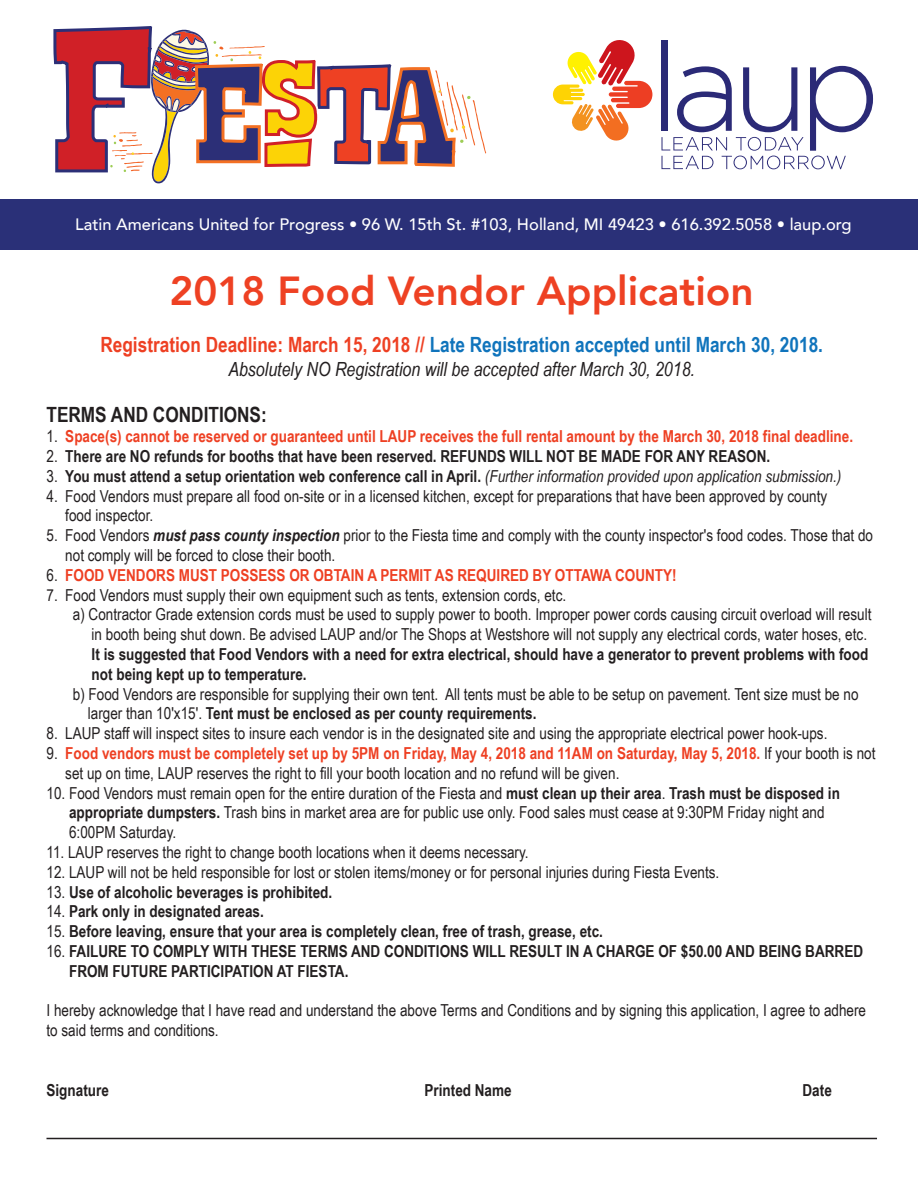
<style>
.page{position:relative;width:918px;height:1188px;background:#fff}
.page>*{position:absolute;margin:0;border:0;box-sizing:border-box;transform-origin:0 0}
.t1{font:800 40.5px "Avenir";color:#ee4123}
.t2{font:700 21px "Arial Narrow";color:#1074bc}
.t3{font:700 21px "Arial Narrow";color:#231f20}
.t4{font:italic 19.5px "Arial Narrow";color:#231f20}
.t5{font:16.5px/19.8px "Arial Narrow";color:#231f20}
.t6{font:700 16.5px/19.8px "Arial Narrow";color:#231f20}
.t7{font:700 16.5px "Arial Narrow";color:#ee4023}
.t8{font:500 16.5px "Avenir";color:#fff}
.s1{color:#ee4023}
.s2{font-weight:400;color:#231f20}
.s3{font-weight:400}
.s4{font-weight:400;font-style:italic}
.s5{font-weight:700;font-style:italic}
.s6{font-weight:700}
.s7{font-weight:700;color:#ee4023}
</style>
<div class="page">
<div style="left:662px;top:40px;width:6px;height:91px;background:#2b2a77"></div>
<svg style="left:662px;top:66px;width:211px;height:103px"></svg>
<svg style="left:553px;top:40px;width:99px;height:101px"></svg>
<svg style="left:53px;top:26px;width:433px;height:158px"></svg>
<div style="left:0;top:199px;width:918px;height:51px;background:#2a3078"></div>
<hr style="left:46px;top:1138px;width:831px;height:1px;background:#231f20">
<p class="t8" style="left:75px;top:210px;width:778px">Latin Americans United for Progress • 96 W. 15th St. #103, Holland, MI 49423 • 616.392.5058 • laup.org</p>
<h1 class="t1" style="left:170px;top:260px;width:586px">2018 Food Vendor Application</h1>
<p class="t2" style="left:100px;top:329px;width:724px"><span class="s1">Registration Deadline: March 15, 2018 //</span> Late Registration accepted until March 30, 2018.</p>
<p class="t4" style="left:228px;top:355px;width:468px">Absolutely NO Registration will be accepted after March 30, 2018.</p>
<p class="t3" style="left:46px;top:399px;width:222px">TERMS AND CONDITIONS:</p>
<p class="t7" style="left:46px;top:424px;width:808px"><span class="s2">1.</span> Space(s) cannot be reserved or guaranteed until LAUP receives the full rental amount by the March 30, 2018 final deadline.</p>
<p class="t6" style="left:46px;top:445px;width:725px"><span class="s3">2.</span> There are NO refunds for booths that have been reserved. REFUNDS WILL NOT BE MADE FOR ANY REASON.</p>
<p class="t6" style="left:46px;top:465px;width:796px"><span class="s3">3.</span> You must attend a setup orientation web conference call in April. <span class="s4">(Further information provided upon application submission.)</span></p>
<p class="t5" style="left:65px;top:485px;width:763px;text-indent:-19px">4. Food Vendors must prepare all food on-site or in a licensed kitchen, except for preparations that have been approved by county food inspector.</p>
<p class="t5" style="left:65px;top:525px;width:809px;text-indent:-19px">5. Food Vendors <span class="s5">must pass county inspection</span> prior to the Fiesta time and comply with the county inspector's food codes. Those that do not comply will be forced to close their booth.</p>
<p class="t7" style="left:46px;top:563px;width:632px"><span class="s2">6.</span> FOOD VENDORS MUST POSSESS OR OBTAIN A PERMIT AS REQUIRED BY OTTAWA COUNTY!</p>
<p class="t5" style="left:46px;top:584px;width:521px">7. Food Vendors must supply their own equipment such as tents, extension cords, etc.</p>
<p class="t5" style="left:73px;top:604px;width:800px">a) Contractor Grade extension cords must be used to supply power to booth. Improper power cords causing circuit overload will result</p>
<p class="t5" style="left:92px;top:624px;width:777px">in booth being shut down. Be advised LAUP and/or The Shops at Westshore will not supply any electrical cords, water hoses, etc.</p>
<p class="t6" style="left:92px;top:643px;width:778px">It is suggested that Food Vendors with a need for extra electrical, should have a generator to prevent problems with food not being kept up to temperature.</p>
<p class="t5" style="left:88px;top:683px;width:772px;text-indent:-15px">b) Food Vendors are responsible for supplying their own tent. All tents must be able to be setup on pavement. Tent size must be no larger than 10'x15'. <span class="s6">Tent must be enclosed as per county requirements.</span></p>
<p class="t5" style="left:46px;top:723px;width:783px">8. LAUP staff will inspect sites to insure each vendor is in the designated site and using the appropriate electrical power hook-ups.</p>
<p class="t5" style="left:65px;top:743px;width:812px;text-indent:-19px">9. <span class="s7">Food vendors must be completely set up by 5PM on Friday, May 4, 2018 and 11AM on Saturday, May 5, 2018.</span> If your booth is not set up on time, LAUP reserves the right to fill your booth location and no refund will be given.</p>
<p class="t5" style="left:69px;top:782px;width:772px;text-indent:-23px">10. Food Vendors must remain open for the entire duration of the Fiesta and <span class="s6">must clean up their area</span>. <span class="s6">Trash must be disposed in appropriate dumpsters.</span> Trash bins in market area are for public use only. Food sales must cease at 9:30PM Friday night and<br>6:00PM Saturday.</p>
<p class="t5" style="left:46px;top:842px;width:484px">11. LAUP reserves the right to change booth locations when it deems necessary.</p>
<p class="t5" style="left:46px;top:861px;width:674px">12. LAUP will not be held responsible for lost or stolen items/money or for personal injuries during Fiesta Events.</p>
<p class="t6" style="left:46px;top:881px;width:287px"><span class="s3">13.</span> Use of alcoholic beverages is prohibited.</p>
<p class="t6" style="left:46px;top:901px;width:219px"><span class="s3">14.</span> Park only in designated areas.</p>
<p class="t6" style="left:46px;top:921px;width:558px"><span class="s3">15.</span> Before leaving, ensure that your area is completely clean, free of trash, grease, etc.</p>
<p class="t6" style="left:69px;top:940px;width:796px;text-indent:-23px"><span class="s3">16.</span> FAILURE TO COMPLY WITH THESE TERMS AND CONDITIONS WILL RESULT IN A CHARGE OF $50.00 AND BEING BARRED<br>FROM FUTURE PARTICIPATION AT FIESTA.</p>
<p class="t5" style="left:46px;top:1000px;width:821px">I hereby acknowledge that I have read and understand the above Terms and Conditions and by signing this application, I agree to adhere to said terms and conditions.</p>
<p class="t6" style="left:46px;top:1079px;width:64px">Signature</p>
<p class="t6" style="left:425px;top:1079px;width:89px">Printed Name</p>
<p class="t6" style="left:803px;top:1079px;width:31px">Date</p>
</div>
